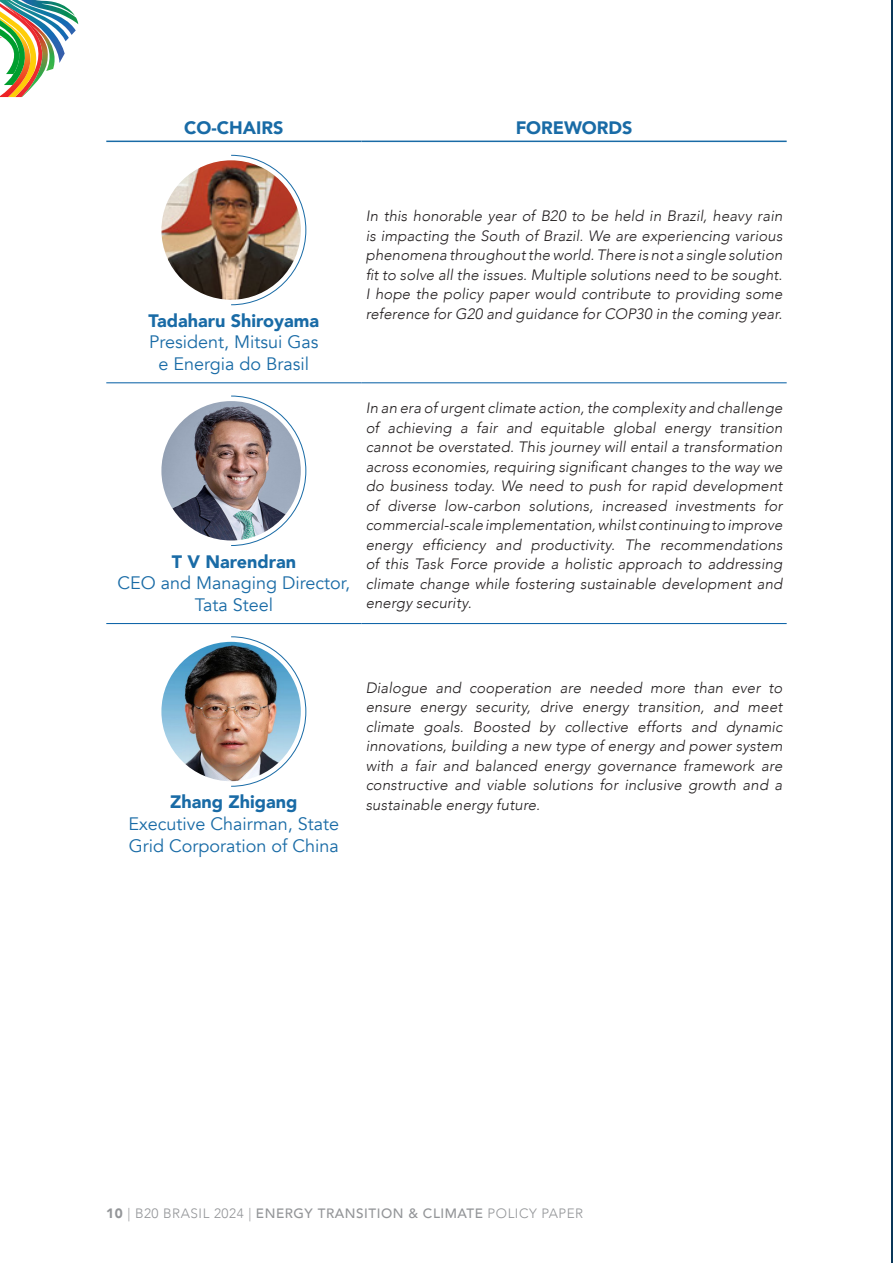
<style>
.page{position:relative;width:893px;height:1263px;background:#fff}
.page>*{position:absolute;margin:0;border:0;box-sizing:border-box;transform-origin:0 0}
.t1{font:18px/21.6px "Avenir";color:#196ba6;text-align:center}
.t2{font:900 18px "Avenir";color:#196ba6}
.t3{font:italic 300 15px/19.5px "Avenir";letter-spacing:.01em;color:#231f20;text-align:justify}
.t4{font:300 13.5px "Avenir";letter-spacing:.04em;color:#939598}
.s1{font-weight:900}
.s2{font-weight:500}
</style>
<div class="page">
<hr style="left:106px;top:141px;width:255px;height:1px;background:#196ba6">
<hr style="left:361px;top:141px;width:426px;height:1px;background:#196ba6">
<hr style="left:106px;top:383px;width:255px;height:1px;background:#015ca3">
<hr style="left:361px;top:383px;width:426px;height:1px;background:#015ca3">
<hr style="left:106px;top:623px;width:255px;height:1px;background:#015ca3">
<hr style="left:361px;top:623px;width:426px;height:1px;background:#015ca3">
<img style="left:161px;top:160px;width:140px;height:140px;border-radius:70px">
<img style="left:230px;top:154px;width:77px;height:152px">
<img style="left:161px;top:401px;width:140px;height:139px;border-radius:70px">
<img style="left:230px;top:395px;width:77px;height:151px">
<img style="left:161px;top:642px;width:140px;height:139px;border-radius:70px">
<img style="left:230px;top:636px;width:77px;height:151px">
<hr style="left:892px;top:0;width:1px;height:1263px;background:#0a3759">
<img style="left:69px;top:24px;width:7px;height:11px">
<img style="left:56px;top:24px;width:13px;height:39px">
<img style="left:54px;top:24px;width:2px;height:41px">
<img style="left:0;top:0;width:54px;height:97px">
<img style="left:4px;top:0;width:74px;height:24px">
<p class="t2" style="left:184px;top:113px;width:101px">CO-CHAIRS</p>
<p class="t2" style="left:516px;top:113px;width:118px">FOREWORDS</p>
<p class="t2" style="left:149px;top:305px;width:172px">Tadaharu Shiroyama</p>
<p class="t1" style="left:149px;top:332px;width:171px">President, Mitsui Gas e Energia do Brasil</p>
<p class="t2" style="left:172px;top:546px;width:126px">T V Narendran</p>
<p class="t1" style="left:117px;top:572px;width:234px">CEO and Managing Director,<br>Tata Steel</p>
<p class="t3" style="left:366px;top:206px;width:418px">In this honorable year of B20 to be held in Brazil, heavy rain is impacting the South of Brazil. We are experiencing various phenomena throughout the world. There is not a single solution fit to solve all the issues. Multiple solutions need to be sought.<br>I hope the policy paper would contribute to providing some reference for G20 and guidance for COP30 in the coming year.</p>
<p class="t3" style="left:366px;top:398px;width:418px">In an era of urgent climate action, the complexity and challenge of achieving a fair and equitable global energy transition cannot be overstated. This journey will entail a transformation across economies, requiring significant changes to the way we do business today. We need to push for rapid development of diverse low-carbon solutions, increased investments for commercial-scale implementation, whilst continuing to improve energy efficiency and productivity. The recommendations of this Task Force provide a holistic approach to addressing climate change while fostering sustainable development and energy security.</p>
<p class="t2" style="left:170px;top:787px;width:129px">Zhang Zhigang</p>
<p class="t1" style="left:129px;top:813px;width:212px;text-align:left">Executive Chairman, State<br>Grid Corporation of China</p>
<p class="t3" style="left:366px;top:678px;width:418px">Dialogue and cooperation are needed more than ever to ensure energy security, drive energy transition, and meet climate goals. Boosted by collective efforts and dynamic innovations, building a new type of energy and power system with a fair and balanced energy governance framework are constructive and viable solutions for inclusive growth and a sustainable energy future.</p>
<p class="t4" style="left:106px;top:1205px;width:478px"><span class="s1">10</span> | B20 BRASIL 2024 | <span class="s2">ENERGY TRANSITION &amp; CLIMATE</span> POLICY PAPER</p>
</div>
